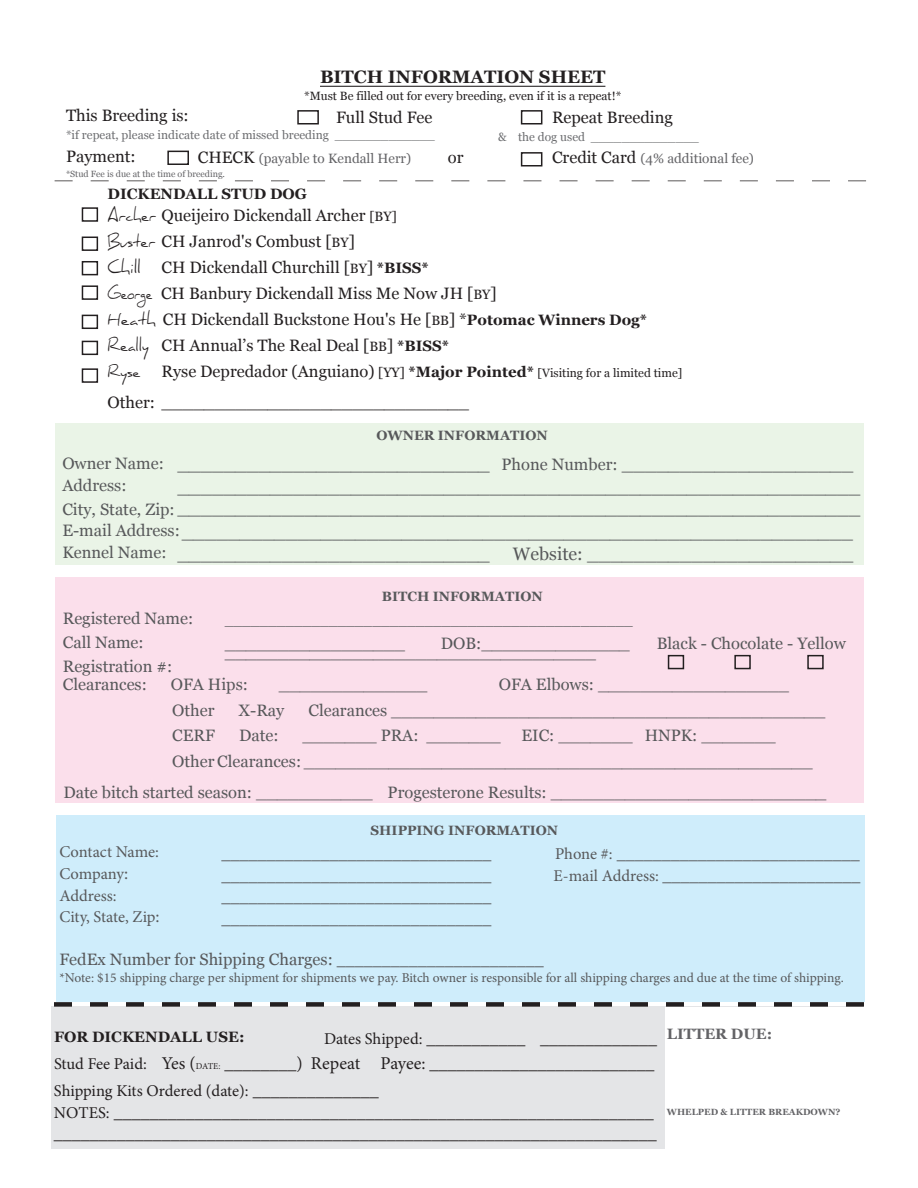
<style>
.page{position:relative;width:918px;height:1188px;background:#fff}
.page>*{position:absolute;margin:0;border:0;box-sizing:border-box;transform-origin:0 0}
.t1{font:18px/23.4px "Georgia";color:#57585a}
.t2{font:18px/25.5px "Minion Pro";color:#231f20;text-align:right}
.t3{font:18px "Minion Pro";color:#57585a}
.t4{font:700 18px "Georgia";color:#231f20}
.t5{font:16.5px/22.5px "Georgia";color:#57585a}
.t6{font:16.5px/26.1px "Georgia";color:#231f20}
.t7{font:16.5px "Minion Pro";letter-spacing:-.005em;color:#57585a}
.t8{font:16.5px "Minion Pro";letter-spacing:-.005em;color:#231f20}
.t9{font:700 15px "Georgia";color:#231f20}
.t10{font:700 15px "Georgia";color:#636366}
.t11{font:15px "Daniel";color:#231f20}
.t12{font:13.5px "Minion Pro";letter-spacing:-.005em;color:#57585a}
.t13{font:13.5px "Georgia";color:#636366}
.t14{font:700 13.5px "Georgia";color:#57585a}
.t15{font:13.5px "Georgia";color:#57585a}
.t16{font:12px "Georgia";color:#231f20}
.t17{font:12px "Georgia";color:#6c6d70}
.t18{font:9px "Georgia";color:#636366}
.t19{font:700 9px "Georgia";color:#636366}
.s1{font-size:16.5px;color:#231f20}
.s2{font-family:"Daniel"}
.s3{font-size:13.5px}
.s4{font-weight:700;font-size:15px}
.s5{font-size:16.5px}
.s6{font-size:18px}
.s7{font-family:"Minion Pro";font-size:18px}
.s8{font-size:9px}
</style>
<div class="page">
<div style="left:52px;top:1006px;width:811px;height:142px;background:#e4e5e7"></div>
<div style="left:56px;top:816px;width:809px;height:186px;background:#cfedfb"></div>
<div style="left:56px;top:577px;width:808px;height:226px;background:#fbdfeb"></div>
<div style="left:55px;top:424px;width:808px;height:141px;background:#eaf4e7"></div>
<hr style="left:320px;top:86px;width:285px;height:1px;background:#231f20">
<svg style="left:54px;top:1002px;width:810px;height:5px"></svg>
<div style="left:665px;top:1007px;width:198px;height:144px;background:#fff"></div>
<svg style="left:55px;top:180px;width:811px;height:2px"></svg>
<div style="left:297px;top:110px;width:22px;height:14px;border:2px solid #231f20"></div>
<div style="left:521px;top:110px;width:21px;height:14px;border:2px solid #231f20"></div>
<div style="left:82px;top:207px;width:16px;height:15px;border:2px solid #231f20"></div>
<div style="left:82px;top:237px;width:16px;height:14px;border:2px solid #231f20"></div>
<div style="left:82px;top:261px;width:16px;height:14px;border:2px solid #231f20"></div>
<div style="left:82px;top:285px;width:16px;height:15px;border:2px solid #231f20"></div>
<div style="left:82px;top:315px;width:16px;height:14px;border:2px solid #231f20"></div>
<div style="left:82px;top:341px;width:16px;height:14px;border:2px solid #231f20"></div>
<div style="left:167px;top:151px;width:22px;height:14px;border:2px solid #231f20"></div>
<div style="left:521px;top:152px;width:21px;height:14px;border:2px solid #231f20"></div>
<div style="left:668px;top:655px;width:16px;height:14px;border:2px solid #231f20"></div>
<div style="left:734px;top:655px;width:17px;height:14px;border:2px solid #231f20"></div>
<div style="left:807px;top:655px;width:17px;height:14px;border:2px solid #231f20"></div>
<div style="left:82px;top:368px;width:16px;height:15px;border:2px solid #231f20"></div>
<p class="t4" style="left:320px;top:63px;width:287px">BITCH INFORMATION SHEET</p>
<p class="t16" style="left:304px;top:87px;width:319px">*Must Be filled out for every breeding, even if it is a repeat!*</p>
<p class="t6" style="left:66px;top:102px;width:124px">This Breeding is:</p>
<p class="t6" style="left:336px;top:103px;width:98px">Full Stud Fee</p>
<p class="t6" style="left:552px;top:103px;width:122px">Repeat Breeding</p>
<p class="t17" style="left:66px;top:126px;width:370px">*if repeat, please indicate date of missed breeding _____________</p>
<p class="t17" style="left:498px;top:128px;width:202px">&amp; the dog used ______________</p>
<p class="t6" style="left:66px;top:142px;width:71px">Payment:</p>
<p class="t13" style="left:198px;top:149px;width:215px"><span class="s1">CHECK</span> (payable to Kendall Herr)</p>
<p class="t6" style="left:448px;top:144px;width:17px">or</p>
<p class="t13" style="left:552px;top:149px;width:203px"><span class="s1">Credit Card</span> (4% additional fee)</p>
<p class="t18" style="left:66px;top:168px;width:161px">*Stud Fee is due at the time of breeding.</p>
<p class="t9" style="left:107px;top:183px;width:201px">DICKENDALL STUD DOG</p>
<p class="t6" style="left:107px;top:201px;width:541px"><span class="s2">Archer</span> Queijeiro Dickendall Archer <span class="s3">[BY]<br></span><span class="s2">Buster</span> CH Janrod's Combust [<span class="s3">BY</span>]<br><span class="s2">Chill</span> CH Dickendall Churchill [<span class="s3">BY</span>] <span class="s4">*BISS*<br></span><span class="s2">George</span> CH Banbury Dickendall Miss Me Now JH [<span class="s3">BY</span>]<br><span class="s2">Heath</span> CH Dickendall Buckstone Hou's He [<span class="s3">BB</span>] *<span class="s4">Potomac Winners Dog* </span><span class="s2">Really</span> CH Annual’s The Real Deal [<span class="s3">BB</span>] <span class="s4">*BISS*</span></p>
<p class="t11" style="left:107px;top:363px;width:35px">Ryse</p>
<p class="t16" style="left:162px;top:364px;width:522px"><span class="s5">Ryse Depredador (Anguiano)</span> <span class="s3">[YY]</span> <span class="s4">*Major Pointed*</span> [Visiting for a limited time]</p>
<p class="t6" style="left:107px;top:388px;width:363px">Other: _____________________________</p>
<p class="t14" style="left:376px;top:425px;width:173px">OWNER INFORMATION</p>
<p class="t5" style="left:62px;top:451px;width:103px">Owner Name:<br>Address:</p>
<p class="t1" style="left:62px;top:496px;width:799px"><span class="s5">City, State, Zip:</span> ___________________________________________________________<br><span class="s5">E-mail Address:</span>__________________________________________________________</p>
<p class="t5" style="left:62px;top:540px;width:106px">Kennel Name:</p>
<p class="t1" style="left:177px;top:452px;width:684px;line-height:22.5px">___________________________ <span class="s5">Phone Number:</span> ____________________ ___________________________________________________________</p>
<p class="t1" style="left:513px;top:542px;width:342px">Website: _______________________</p>
<p class="t14" style="left:382px;top:586px;width:162px">BITCH INFORMATION</p>
<p class="t1" style="left:177px;top:542px;width:314px">___________________________</p>
<p class="t5" style="left:63px;top:606px;width:132px">Registered Name:</p>
<p class="t5" style="left:63px;top:630px;width:82px">Call Name:</p>
<p class="t15" style="left:225px;top:611px;width:409px">_______________________________________________</p>
<p class="t5" style="left:225px;top:631px;width:182px">_________________</p>
<p class="t5" style="left:441px;top:631px;width:191px">DOB:______________</p>
<p class="t5" style="left:657px;top:631px;width:191px">Black - Chocolate - Yellow</p>
<p class="t5" style="left:63px;top:654px;width:111px">Registration #:</p>
<p class="t5" style="left:225px;top:640px;width:373px">___________________________________</p>
<p class="t5" style="left:63px;top:672px;width:86px">Clearances:</p>
<p class="t5" style="left:171px;top:672px;width:79px">OFA Hips:</p>
<p class="t5" style="left:279px;top:672px;width:150px">______________</p>
<p class="t5" style="left:499px;top:672px;width:292px">OFA Elbows: __________________</p>
<p class="t5" style="left:172px;top:698px;width:44px">Other</p>
<p class="t5" style="left:239px;top:698px;width:47px">X-Ray</p>
<p class="t5" style="left:308px;top:698px;width:519px">Clearances _________________________________________</p>
<p class="t5" style="left:172px;top:724px;width:44px">CERF</p>
<p class="t5" style="left:239px;top:724px;width:41px">Date:</p>
<p class="t5" style="left:303px;top:724px;width:200px">_______ PRA: _______</p>
<p class="t5" style="left:172px;top:722px;width:642px;line-height:25.5px;text-indent:349px">EIC: _______ HNPK: _______<br>Other Clearances: ________________________________________________</p>
<p class="t5" style="left:64px;top:781px;width:764px">Date bitch started season: ___________ Progesterone Results: __________________________</p>
<p class="t14" style="left:371px;top:820px;width:189px">SHIPPING INFORMATION</p>
<p class="t7" style="left:59px;top:841px;width:101px">Contact Name:</p>
<p class="t3" style="left:221px;top:841px;width:271px">______________________________</p>
<p class="t3" style="left:555px;top:841px;width:306px"><span class="s5">Phone #:</span> ___________________________</p>
<p class="t7" style="left:59px;top:863px;width:70px">Company<span class="s6">:</span></p>
<p class="t7" style="left:59px;top:884px;width:59px">Address:</p>
<p class="t3" style="left:221px;top:863px;width:271px">______________________________</p>
<p class="t3" style="left:221px;top:884px;width:272px">______________________________</p>
<p class="t3" style="left:554px;top:863px;width:309px"><span class="s5">E-mail Address:</span> ______________________</p>
<p class="t7" style="left:59px;top:906px;width:102px">City, State, Zip<span class="s6">:</span></p>
<p class="t3" style="left:221px;top:906px;width:271px">______________________________</p>
<p class="t5" style="left:59px;top:948px;width:486px">FedEx Number for Shipping Charges: <span class="s7">_______________________</span></p>
<p class="t12" style="left:59px;top:968px;width:786px">*Note: $15 shipping charge per shipment for shipments we pay. Bitch owner is responsible for all shipping charges and due at the time of shipping.</p>
<p class="t9" style="left:54px;top:1026px;width:192px">FOR DICKENDALL USE:</p>
<p class="t2" style="left:54px;top:1025px;width:605px"><span class="s5">Dates Shipped:</span> ___________ _____________<br><span class="s5">Stud Fee Paid:</span> Yes (<span class="s8">DATE:</span> ________) Repeat Payee: _________________________</p>
<p class="t8" style="left:54px;top:1080px;width:326px">Shipping Kits Ordered (date): <span class="s6">______________</span></p>
<p class="t2" style="left:54px;top:1101px;width:605px;line-height:21.6px;text-align:left"><span class="s5">NOTES:</span> ____________________________________________________________ ___________________________________________________________________</p>
<p class="t10" style="left:667px;top:1023px;width:107px">LITTER DUE:</p>
<p class="t19" style="left:667px;top:1105px;width:175px">WHELPED &amp; LITTER BREAKDOWN?</p>
</div>
